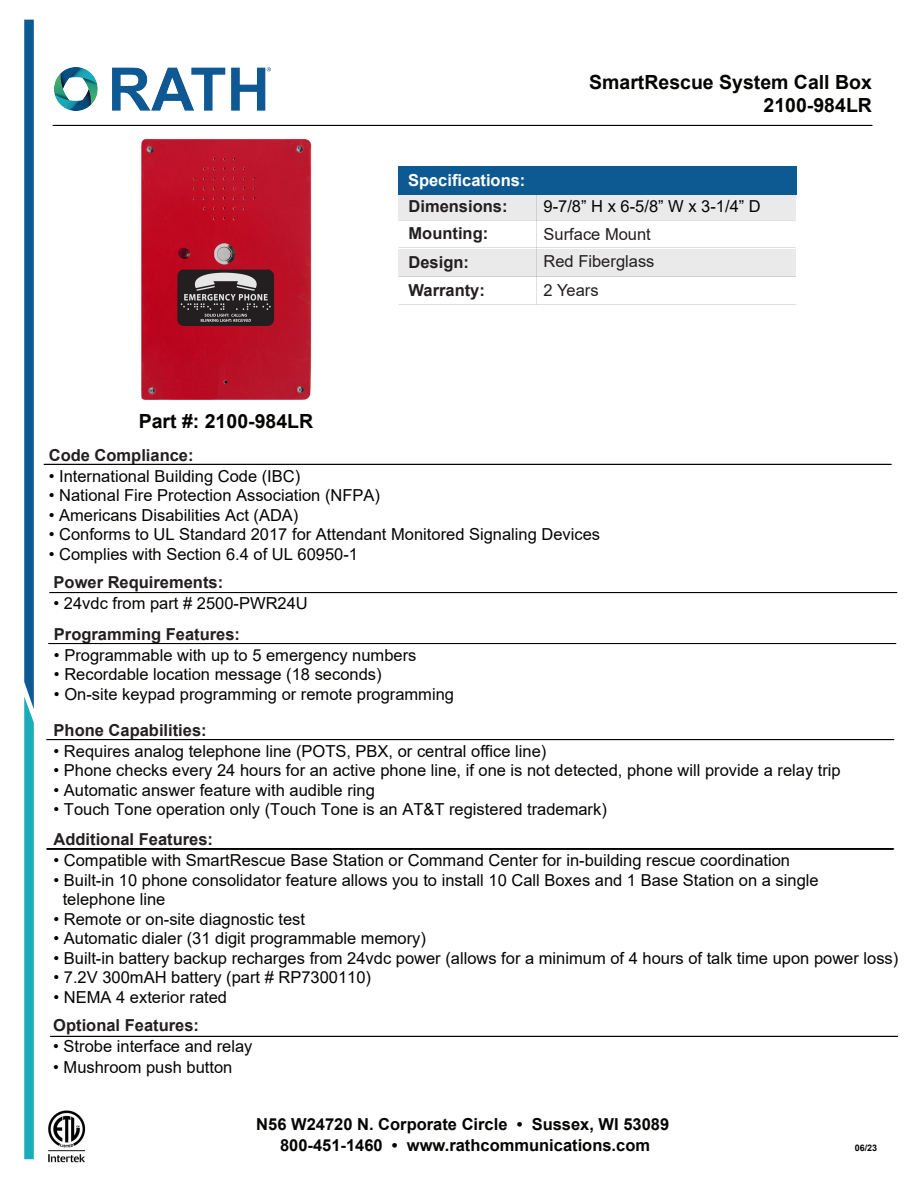
<style>
.page{position:relative;width:918px;height:1188px;background:#fff}
.page>*{position:absolute;margin:0;border:0;box-sizing:border-box;transform-origin:0 0}
.t1{font:700 19.5px/22.5px "Arial";color:#050504;text-align:right}
.t2{font:700 19.5px "Arial";color:#040503}
.t3{font:16.5px/19.5px "Arial";color:#040503}
.t4{font:700 16.5px/26.5px "Arial";color:#231f20}
.t5{font:700 16.5px/21px "Arial";color:#050504;text-align:center}
.t6{font:16.5px/27.5px "Arial";color:#231f20}
.t7{font:700 16.5px "Arial";color:#fff}
.t8{font:700 9px "Arial";color:#050504}
</style>
<div class="page">
<img style="left:141px;top:139px;width:171px;height:261px">
<img style="left:48px;top:1110px;width:38px;height:52px">
<hr style="left:49px;top:643px;width:847px;height:1px;background:#050504">
<hr style="left:50px;top:592px;width:847px;height:1px;background:#050504">
<hr style="left:44px;top:464px;width:847px;height:1px;background:#050504">
<hr style="left:47px;top:739px;width:847px;height:1px;background:#050504">
<hr style="left:47px;top:849px;width:847px;height:1px;background:#050504">
<div style="left:398px;top:192px;width:398px;height:28px;background:#eaeaea"></div>
<div style="left:398px;top:249px;width:398px;height:28px;background:#eaeaea"></div>
<hr style="left:53px;top:125px;width:819px;height:1px;background:#050504">
<img style="left:54px;top:68px;width:216px;height:43px">
<svg style="left:24px;top:20px;width:10px;height:1139px;background:#1f82a7"></svg>
<div style="left:398px;top:166px;width:398px;height:29px;background:#0d5992"></div>
<hr style="left:51px;top:1036px;width:847px;height:1px;background:#050504">
<p class="t1" style="left:589px;top:71px;width:284px">SmartRescue System Call Box<br>2100-984LR</p>
<p class="t7" style="left:408px;top:168px;width:119px">Specifications:</p>
<p class="t4" style="left:409px;top:194px;width:101px">Dimensions:<br>Mounting:</p>
<p class="t4" style="left:409px;top:249px;width:62px">Design:</p>
<p class="t3" style="left:544px;top:197px;width:219px">9-7/8” H x 6-5/8” W x 3-1/4” D</p>
<p class="t6" style="left:544px;top:220px;width:112px">Surface Mount<br>Red Fiberglass</p>
<p class="t4" style="left:409px;top:277px;width:78px">Warranty:</p>
<p class="t6" style="left:544px;top:276px;width:57px">2 Years</p>
<p class="t2" style="left:139px;top:408px;width:176px">Part #: 2100-984LR</p>
<p class="t4" style="left:49px;top:442px;width:146px">Code Compliance:</p>
<p class="t3" style="left:49px;top:466px;width:253px">• International Building Code (IBC)</p>
<p class="t3" style="left:49px;top:486px;width:333px">• National Fire Protection Association (NFPA)</p>
<p class="t3" style="left:49px;top:505px;width:251px">• Americans Disabilities Act (ADA)</p>
<p class="t3" style="left:49px;top:525px;width:553px">• Conforms to UL Standard 2017 for Attendant Monitored Signaling Devices</p>
<p class="t3" style="left:49px;top:544px;width:311px">• Complies with Section 6.4 of UL 60950-1</p>
<p class="t4" style="left:54px;top:569px;width:171px">Power Requirements:</p>
<p class="t3" style="left:54px;top:593px;width:256px">• 24vdc from part # 2500-PWR24U</p>
<p class="t4" style="left:54px;top:621px;width:188px">Programming Features:</p>
<p class="t3" style="left:54px;top:645px;width:364px">• Programmable with up to 5 emergency numbers</p>
<p class="t3" style="left:54px;top:665px;width:329px">• Recordable location message (18 seconds)</p>
<p class="t3" style="left:54px;top:684px;width:402px">• On-site keypad programming or remote programming</p>
<p class="t4" style="left:54px;top:717px;width:155px">Phone Capabilities:</p>
<p class="t3" style="left:54px;top:741px;width:494px">• Requires analog telephone line (POTS, PBX, or central office line)</p>
<p class="t3" style="left:54px;top:761px;width:789px">• Phone checks every 24 hours for an active phone line, if one is not detected, phone will provide a relay trip</p>
<p class="t3" style="left:54px;top:780px;width:323px">• Automatic answer feature with audible ring</p>
<p class="t3" style="left:54px;top:800px;width:555px">• Touch Tone operation only (Touch Tone is an AT&amp;T registered trademark)</p>
<p class="t4" style="left:54px;top:826px;width:161px">Additional Features:</p>
<p class="t3" style="left:54px;top:851px;width:738px">• Compatible with SmartRescue Base Station or Command Center for in-building rescue coordination</p>
<p class="t3" style="left:63px;top:870px;width:757px;text-indent:-9px">• Built-in 10 phone consolidator feature allows you to install 10 Call Boxes and 1 Base Station on a single telephone line</p>
<p class="t3" style="left:54px;top:909px;width:253px">• Remote or on-site diagnostic test</p>
<p class="t3" style="left:54px;top:929px;width:374px">• Automatic dialer (31 digit programmable memory)</p>
<p class="t3" style="left:54px;top:948px;width:846px">• Built-in battery backup recharges from 24vdc power (allows for a minimum of 4 hours of talk time upon power loss)</p>
<p class="t3" style="left:54px;top:968px;width:319px">• 7.2V 300mAH battery (part # RP7300110)</p>
<p class="t3" style="left:54px;top:987px;width:175px">• NEMA 4 exterior rated</p>
<p class="t4" style="left:53px;top:1012px;width:147px">Optional Features:</p>
<p class="t3" style="left:53px;top:1037px;width:201px">• Strobe interface and relay</p>
<p class="t3" style="left:53px;top:1058px;width:181px">• Mushroom push button</p>
<p class="t5" style="left:256px;top:1114px;width:414px">N56 W24720 N. Corporate Circle • Sussex, WI 53089<br>800-451-1460 • www.rathcommunications.com</p>
<p class="t8" style="left:855px;top:1141px;width:24px">06/23</p>
</div>
